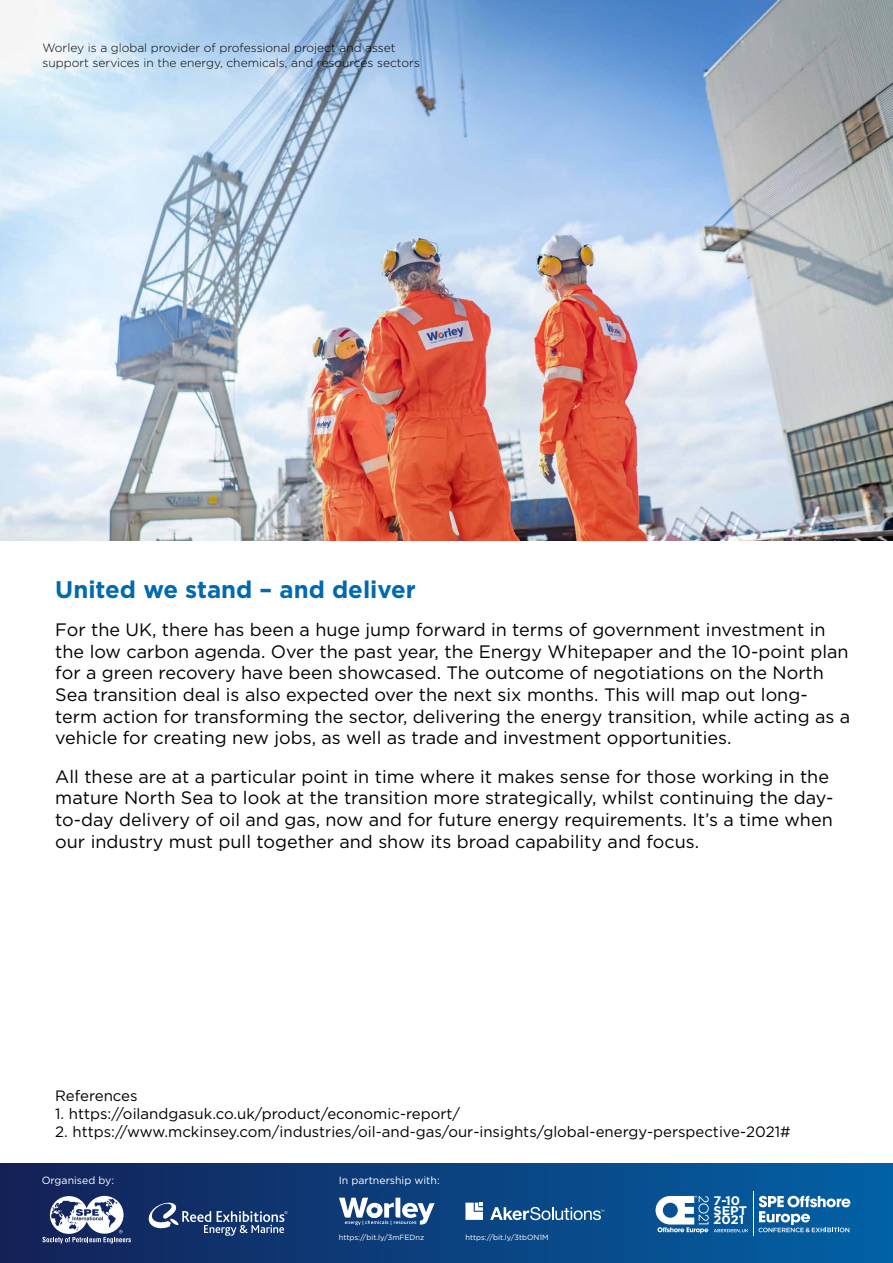
<style>
.page{position:relative;width:893px;height:1263px;background:#fff}
.page>*{position:absolute;margin:0;border:0;box-sizing:border-box;transform-origin:0 0}
.t1{font:700 24px "Gotham";color:#0069af}
.t2{font:18px/21.6px "Gotham";color:#000}
.t3{font:15px "Gotham";color:#000}
.t4{font:700 12.45px/9.9px "Gotham";color:#fff}
.t5{font:300 12px/14.4px "Gotham";color:#000}
.t6{font:10.5px "Gotham";color:#fff}
.t7{font:7.5px "Gotham";color:#fff}
</style>
<div class="page">
<div style="left:0;top:1163px;width:893px;height:100px;background:linear-gradient(to right,#142157,#0262a6)"></div>
<svg style="left:758px;top:1196px;width:92px;height:36px"></svg>
<hr style="left:753px;top:1191px;width:1px;height:45px;background:#fff">
<svg style="left:655px;top:1195px;width:93px;height:38px"></svg>
<svg style="left:339px;top:1198px;width:96px;height:27px"></svg>
<svg style="left:465px;top:1202px;width:18px;height:18px"></svg>
<svg style="left:490px;top:1207px;width:114px;height:13px"></svg>
<img style="left:0;top:0;width:893px;height:540px">
<svg style="left:147px;top:1201px;width:140px;height:35px"></svg>
<svg style="left:43px;top:1196px;width:88px;height:48px"></svg>
<p class="t5" style="left:43px;top:40px;width:379px">Worley is a global provider of professional project and asset support services in the energy, chemicals, and resources sectors</p>
<h1 class="t1" style="left:55px;top:573px;width:362px">United we stand – and deliver</h1>
<p class="t2" style="left:55px;top:619px;width:796px">For the UK, there has been a huge jump forward in terms of government investment in the low carbon agenda. Over the past year, the Energy Whitepaper and the 10-point plan for a green recovery have been showcased. The outcome of negotiations on the North Sea transition deal is also expected over the next six months. This will map out long&shy;term action for transforming the sector, delivering the energy transition, while acting as a vehicle for creating new jobs, as well as trade and investment opportunities.</p>
<p class="t2" style="left:55px;top:765px;width:780px">All these are at a particular point in time where it makes sense for those working in the mature North Sea to look at the transition more strategically, whilst continuing the day&shy;to-day delivery of oil and gas, now and for future energy requirements. It’s a time when our industry must pull together and show its broad capability and focus.</p>
<p class="t3" style="left:55px;top:1086px;width:84px">References</p>
<p class="t3" style="left:55px;top:1104px;width:406px">1. https://oilandgasuk.co.uk/product/economic-report/</p>
<p class="t3" style="left:55px;top:1122px;width:737px">2. https://www.mckinsey.com/industries/oil-and-gas/our-insights/global-energy-perspective-2021#</p>
<p class="t6" style="left:42px;top:1174px;width:74px">Organised by:</p>
<p class="t6" style="left:339px;top:1174px;width:102px">In partnership with:</p>
<p class="t7" style="left:339px;top:1232px;width:87px">https://bit.ly/3mFEDnz</p>
<p class="t7" style="left:465px;top:1232px;width:85px">https://bit.ly/3tbON1M</p>
<p class="t4" style="left:713px;top:1195px;width:35px">7-10<br>SEPT<br>2021</p>
</div>
